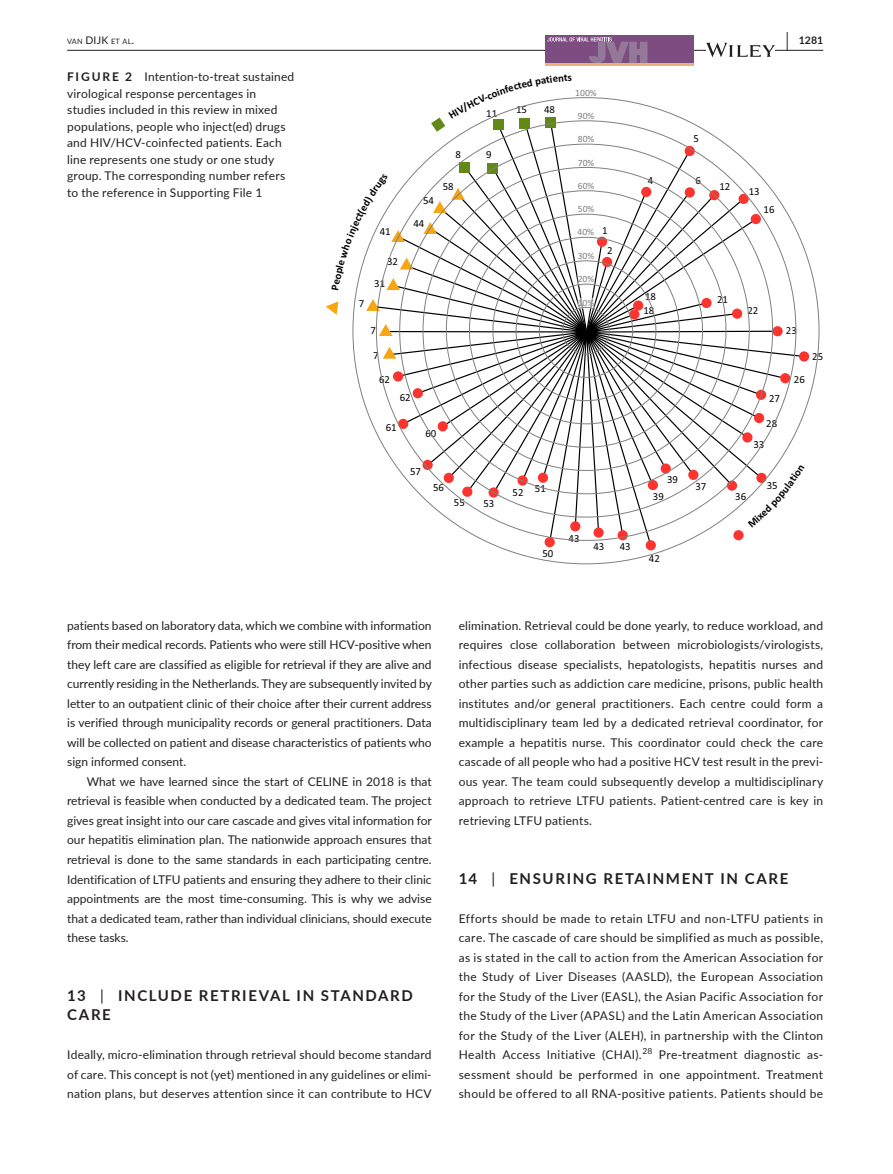
<style>
.page{position:relative;width:893px;height:1174px;background:#fff}
.page>*{position:absolute;margin:0;border:0;box-sizing:border-box;transform-origin:0 0}
.t1{font:700 19.5px "Lato";color:#231f20;scale:.48 1}
.t2{font:700 15px/19.5px "Lato";letter-spacing:.105em;color:#231f20}
.t3{font:12px/19.5px "Lato";letter-spacing:.015em;color:#231f20;text-align:justify}
.t4{font:10.8px/20.1px "Calibri";color:#000;text-align:center}
.t5{font:700 10.5px "Lato";color:#231f20}
.t6{font:9.6px "Calibri";color:#808080}
.t7{font:7.35px "Lato";letter-spacing:.03em;color:#231f20}
.s1{font-size:10.5px}
.s2{font-weight:700}
.s3{font-weight:400}
</style>
<div class="page">
<hr style="left:67px;top:50px;width:756px;height:1px;background:#231f20">
<div style="left:545px;top:35px;width:149px;height:30px;background:#7d4c80"></div>
<svg style="left:547px;top:37px;width:100px;height:26px"></svg>
<hr style="left:545px;top:63px;width:149px;height:2px;background:#efaf78">
<svg style="left:706px;top:43px;width:69px;height:14px"></svg>
<div style="left:799px;top:351px;width:10px;height:10px;background:#fb342f;border-radius:50%"></div>
<div style="left:646px;top:540px;width:10px;height:10px;background:#fb342f;border-radius:50%"></div>
<div style="left:545px;top:537px;width:10px;height:10px;background:#fb342f;border-radius:50%"></div>
<svg style="left:366px;top:299px;width:10px;height:12px"></svg>
<svg style="left:326px;top:301px;width:12px;height:14px"></svg>
<svg style="left:376px;top:120px;width:420px;height:421px"></svg>
<svg style="left:356px;top:174px;width:57px;height:116px"></svg>
<svg style="left:423px;top:97px;width:185px;height:235px"></svg>
<svg style="left:748px;top:465px;width:48px;height:63px"></svg>
<h1 class="t1" style="left:786px;top:25px;width:7px">|</h1>
<p class="t7" style="left:67px;top:36px;width:69px">VAN <span class="s1">DIJK</span> ET AL<span class="s1">.</span></p>
<p class="t5" style="left:799px;top:33px;width:26px">1281</p>
<p class="t3" style="left:67px;top:68px;width:229px;line-height:16.5px;text-align:left"><span class="s2">FIGURE 2</span> Intention-to-treat sustained virological response percentages in studies included in this review in mixed populations, people who inject(ed) drugs and HIV/HCV-coinfected patients. Each line represents one study or one study group. The corresponding number refers to the reference in Supporting File 1</p>
<p class="t4" style="left:486px;top:103px;width:12px">11</p>
<p class="t4" style="left:516px;top:100px;width:12px">15</p>
<p class="t4" style="left:544px;top:99px;width:12px">48</p>
<p class="t4" style="left:456px;top:144px;width:7px">8</p>
<p class="t4" style="left:486px;top:144px;width:7px">9</p>
<p class="t4" style="left:380px;top:221px;width:12px">41</p>
<p class="t4" style="left:387px;top:252px;width:12px">32</p>
<p class="t4" style="left:359px;top:294px;width:7px">7</p>
<p class="t4" style="left:374px;top:273px;width:12px">31</p>
<p class="t4" style="left:371px;top:320px;width:7px">7</p>
<p class="t4" style="left:373px;top:345px;width:7px">7</p>
<p class="t4" style="left:379px;top:370px;width:12px">62</p>
<p class="t4" style="left:423px;top:190px;width:12px">54</p>
<p class="t4" style="left:413px;top:213px;width:12px">44</p>
<p class="t4" style="left:400px;top:388px;width:12px">62</p>
<p class="t4" style="left:443px;top:176px;width:12px">58</p>
<p class="t4" style="left:386px;top:418px;width:12px">61</p>
<p class="t4" style="left:425px;top:423px;width:12px">60</p>
<p class="t4" style="left:410px;top:462px;width:12px">57</p>
<p class="t4" style="left:433px;top:477px;width:12px">56</p>
<p class="t4" style="left:454px;top:493px;width:12px">55</p>
<p class="t4" style="left:483px;top:493px;width:12px">53</p>
<p class="t4" style="left:513px;top:482px;width:12px">52</p>
<p class="t4" style="left:535px;top:478px;width:12px">51</p>
<p class="t4" style="left:542px;top:543px;width:12px">50</p>
<p class="t6" style="left:575px;top:86px;width:23px">100%</p>
<p class="t6" style="left:578px;top:110px;width:18px">90%</p>
<p class="t6" style="left:578px;top:133px;width:18px">80%</p>
<p class="t6" style="left:578px;top:156px;width:18px">70%</p>
<p class="t6" style="left:578px;top:180px;width:18px">60%</p>
<p class="t6" style="left:578px;top:203px;width:18px">50%</p>
<p class="t6" style="left:578px;top:225px;width:18px">40%</p>
<p class="t6" style="left:578px;top:249px;width:18px">30%</p>
<p class="t4" style="left:602px;top:220px;width:12px">1<br>2</p>
<p class="t6" style="left:578px;top:273px;width:18px">20%</p>
<p class="t6" style="left:578px;top:296px;width:18px">10%</p>
<p class="t4" style="left:648px;top:170px;width:7px">4</p>
<p class="t4" style="left:645px;top:287px;width:12px">18</p>
<p class="t4" style="left:643px;top:301px;width:12px">18</p>
<p class="t4" style="left:568px;top:528px;width:12px">43</p>
<p class="t4" style="left:593px;top:537px;width:12px">43</p>
<p class="t4" style="left:620px;top:537px;width:12px">43</p>
<p class="t4" style="left:667px;top:469px;width:12px">39</p>
<p class="t4" style="left:653px;top:486px;width:12px">39</p>
<p class="t4" style="left:649px;top:548px;width:12px">42</p>
<p class="t4" style="left:693px;top:129px;width:7px">5</p>
<p class="t4" style="left:695px;top:170px;width:7px">6</p>
<p class="t4" style="left:719px;top:176px;width:12px">12</p>
<p class="t4" style="left:749px;top:181px;width:12px">13</p>
<p class="t4" style="left:764px;top:199px;width:12px">16</p>
<p class="t4" style="left:717px;top:289px;width:12px">21</p>
<p class="t4" style="left:747px;top:301px;width:12px">22</p>
<p class="t4" style="left:786px;top:320px;width:12px">23</p>
<p class="t4" style="left:769px;top:388px;width:12px">27</p>
<p class="t4" style="left:766px;top:413px;width:12px">28</p>
<p class="t4" style="left:794px;top:370px;width:12px">26</p>
<p class="t4" style="left:753px;top:434px;width:12px">33</p>
<p class="t4" style="left:812px;top:346px;width:12px">25</p>
<p class="t4" style="left:695px;top:476px;width:12px">37</p>
<p class="t4" style="left:735px;top:486px;width:12px">36</p>
<p class="t4" style="left:767px;top:475px;width:12px">35</p>
<p class="t3" style="left:67px;top:615px;width:366px">patients based on laboratory data, which we combine with information from their medical records. Patients who were still HCV-positive when they left care are classified as eligible for retrieval if they are alive and currently residing in the Netherlands. They are subsequently invited by letter to an outpatient clinic of their choice after their current address is verified through municipality records or general practitioners. Data will be collected on patient and disease characteristics of patients who sign informed consent.</p>
<p class="t3" style="left:67px;top:771px;width:366px;text-indent:20px">What we have learned since the start of CELINE in 2018 is that retrieval is feasible when conducted by a dedicated team. The project gives great insight into our care cascade and gives vital information for our hepatitis elimination plan. The nationwide approach ensures that retrieval is done to the same standards in each participating centre.<br>Identification of LTFU patients and ensuring they adhere to their clinic appointments are the most time-consuming. This is why we advise that a dedicated team, rather than individual clinicians, should execute these tasks.</p>
<p class="t2" style="left:67px;top:984px;width:347px">13 <span class="s3">|</span> INCLUDE RETRIEVAL IN STANDARD<br>CARE</p>
<p class="t3" style="left:67px;top:1044px;width:366px">Ideally, micro-elimination through retrieval should become standard of care. This concept is not (yet) mentioned in any guidelines or elimi&shy;nation plans, but deserves attention since it can contribute to HCV</p>
<p class="t3" style="left:459px;top:615px;width:366px">elimination. Retrieval could be done yearly, to reduce workload, and requires close collaboration between microbiologists/virologists, infectious disease specialists, hepatologists, hepatitis nurses and other parties such as addiction care medicine, prisons, public health institutes and/or general practitioners. Each centre could form a multidisciplinary team led by a dedicated retrieval coordinator, for example a hepatitis nurse. This coordinator could check the care cascade of all people who had a positive HCV test result in the previ&shy;ous year. The team could subsequently develop a multidisciplinary approach to retrieve LTFU patients. Patient-centred care is key in retrieving LTFU patients.</p>
<p class="t2" style="left:459px;top:867px;width:331px">14 <span class="s3">|</span> ENSURING RETAINMENT IN CARE</p>
<p class="t3" style="left:459px;top:908px;width:366px">Efforts should be made to retain LTFU and non-LTFU patients in care. The cascade of care should be simplified as much as possible, as is stated in the call to action from the American Association for the Study of Liver Diseases (AASLD), the European Association for the Study of the Liver (EASL), the Asian Pacific Association for the Study of the Liver (APASL) and the Latin American Association for the Study of the Liver (ALEH), in partnership with the Clinton Health Access Initiative (CHAI).<sup>28</sup> Pre-treatment diagnostic as&shy;sessment should be performed in one appointment. Treatment should be offered to all RNA-positive patients. Patients should be</p>
</div>
